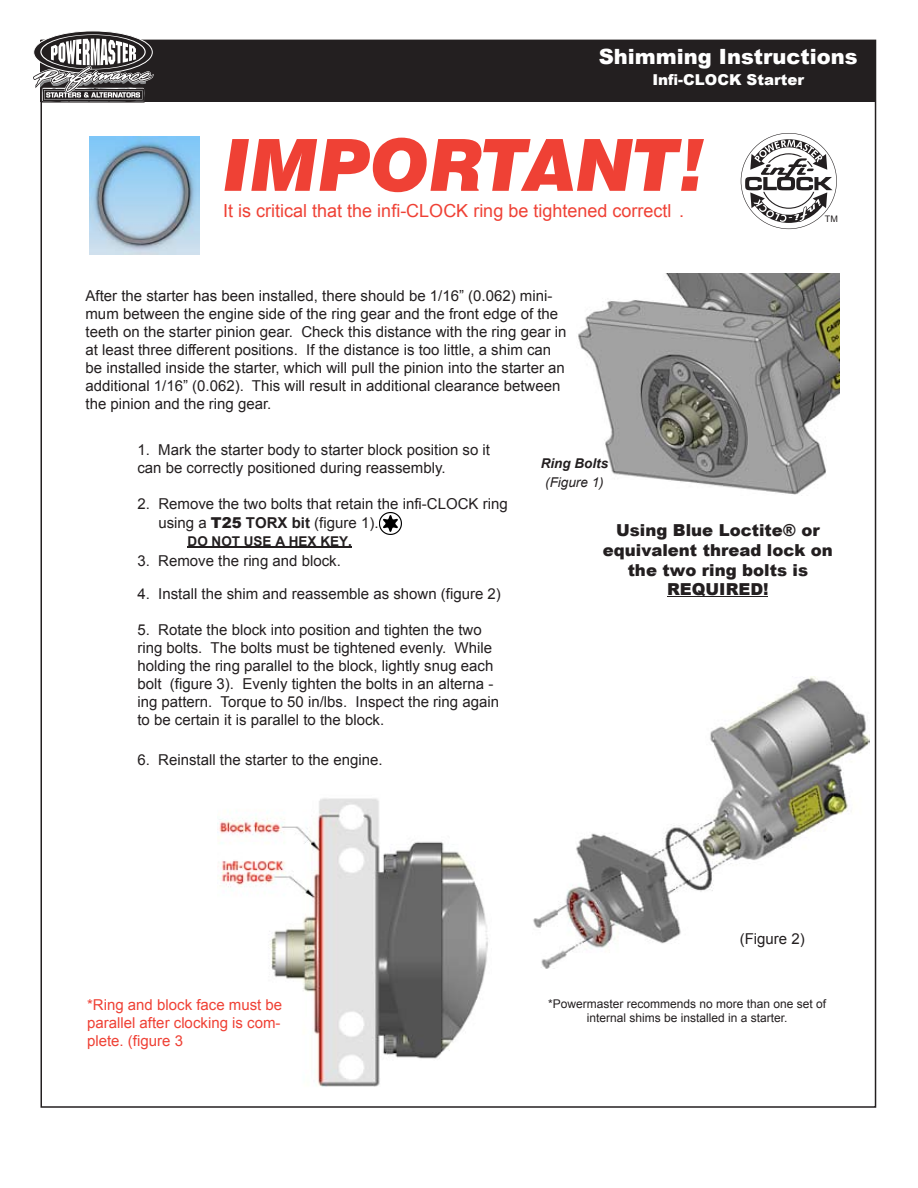
<style>
.page{position:relative;width:918px;height:1188px;background:#fff}
.page>*{position:absolute;margin:0;border:0;box-sizing:border-box;transform-origin:0 0}
.t1{font:italic 900 72px "Swiss 721 BT";color:#ef4135}
.t2{font:900 21px "Arial";color:#fff}
.t3{font:18px "Arial";color:#ef4135}
.t4{font:900 16.5px/19.8px "Arial";color:#231f20;text-align:center}
.t5{font:15px/18px "Arial";color:#231f20}
.t6{font:15px/18px "Arial";color:#ef4135;text-align:justify}
.t7{font:900 15px "Arial";color:#fff}
.t8{font:700 13.5px "Arial";color:#231f20}
.t9{font:italic 700 13.5px "Arial";color:#231f20}
.t10{font:italic 13.5px "Arial";color:#231f20}
.t11{font:12px/14.4px "Arial";color:#231f20;text-align:center}
.t12{font:9px "Arial";color:#231f20}
.s1{font-weight:900}
.s2{font-weight:700}
</style>
<div class="page">
<div style="left:40px;top:40px;width:836px;height:62px;background:#231f20"></div>
<svg style="left:33px;top:34px;width:121px;height:69px"></svg>
<img style="left:218px;top:798px;width:270px;height:289px">
<img style="left:578px;top:274px;width:261px;height:221px">
<svg style="left:741px;top:133px;width:96px;height:96px"></svg>
<hr style="left:188px;top:547px;width:164px;height:1px;background:#231f20">
<img style="left:89px;top:136px;width:111px;height:119px">
<img style="left:533px;top:676px;width:336px;height:293px">
<img style="left:380px;top:512px;width:21px;height:22px">
<hr style="left:667px;top:596px;width:101px;height:1px;background:#231f20">
<h2 class="t2" style="left:599px;top:42px;width:260px">Shimming Instructions</h2>
<p class="t7" style="left:652px;top:69px;width:153px">Infi-CLOCK Starter</p>
<h1 class="t1" style="left:223px;top:121px;width:483px">IMPORTANT!</h1>
<p class="t3" style="left:223px;top:198px;width:462px">It is critical that the infi-CLOCK ring be tightened correctl .</p>
<p class="t5" style="left:86px;top:286px;width:483px">After the starter has been installed, there should be 1/16” (0.062) mini&shy;mum between the engine side of the ring gear and the front edge of the teeth on the starter pinion gear. Check this distance with the ring gear in at least three different positions. If the distance is too little, a shim can be installed inside the starter, which will pull the pinion into the starter an additional 1/16” (0.062). This will result in additional clearance between the pinion and the ring gear.</p>
<p class="t12" style="left:825px;top:213px;width:14px">TM</p>
<p class="t5" style="left:137px;top:441px;width:354px">1. Mark the starter body to starter block position so it can be correctly positioned during reassembly.</p>
<p class="t5" style="left:158px;top:495px;width:351px;text-indent:-21px">2. Remove the two bolts that retain the infi-CLOCK ring using a <span class="s1">T25</span> <span class="s2">TORX bit</span> (figure 1).</p>
<p class="t8" style="left:188px;top:532px;width:166px">DO NOT USE A HEX KEY.</p>
<p class="t5" style="left:137px;top:552px;width:205px">3. Remove the ring and block.</p>
<p class="t5" style="left:137px;top:585px;width:365px">4. Install the shim and reassemble as shown (figure 2)</p>
<p class="t5" style="left:137px;top:621px;width:363px">5. Rotate the block into position and tighten the two ring bolts. The bolts must be tightened evenly. While holding the ring parallel to the block, lightly snug each bolt (figure 3). Evenly tighten the bolts in an alterna - ing pattern. Torque to 50 in/lbs. Inspect the ring again to be certain it is parallel to the block.</p>
<p class="t5" style="left:137px;top:751px;width:247px">6. Reinstall the starter to the engine.</p>
<p class="t9" style="left:541px;top:455px;width:69px">Ring Bolts</p>
<p class="t10" style="left:545px;top:474px;width:60px">(Figure 1)</p>
<p class="t4" style="left:603px;top:520px;width:232px">Using Blue Loctite® or equivalent thread lock on the two ring bolts is<br>REQUIRED!</p>
<p class="t6" style="left:87px;top:996px;width:197px">*Ring and block face must be parallel after clocking is com&shy;plete. (figure 3</p>
<p class="t5" style="left:740px;top:930px;width:67px">(Figure 2)</p>
<p class="t11" style="left:548px;top:996px;width:280px">*Powermaster recommends no more than one set of internal shims be installed in a starter.</p>
</div>
